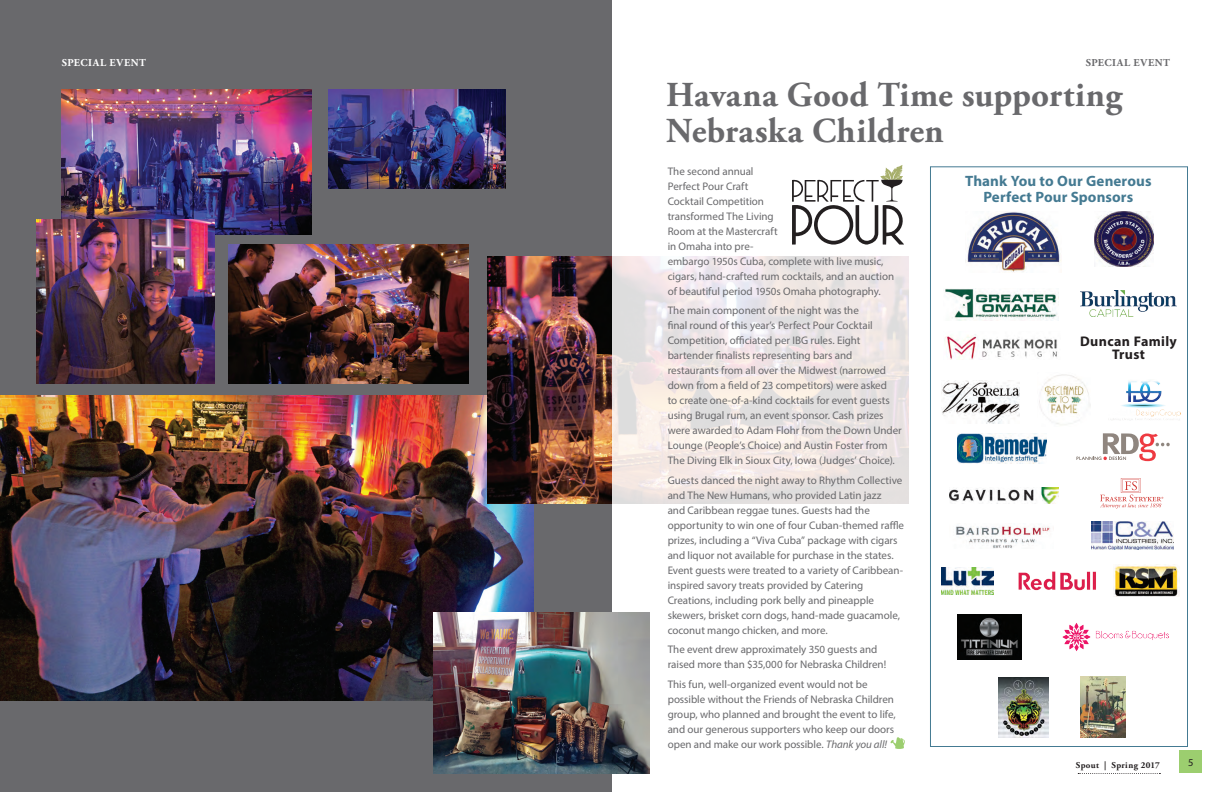
<style>
.page{position:relative;width:1224px;height:792px;background:#fff}
.page>*{position:absolute;margin:0;border:0;box-sizing:border-box;transform-origin:0 0}
.t1{font:700 35px/36px "Adobe Garamond Pro";letter-spacing:.005em;color:#69696c}
.t2{font:700 15px/16px "Myriad Pro";letter-spacing:.01em;color:#447a92;text-align:center}
.t3{font:700 14px/13px "Myriad Pro";letter-spacing:.025em;color:#231f20;text-align:center}
.t4{font:11px/15px "Myriad Pro";letter-spacing:-.005em;color:#69696c}
.t5{font:700 10.5px "Adobe Garamond Pro";letter-spacing:.055em;color:#fff}
.t6{font:700 10.5px "Adobe Garamond Pro";letter-spacing:.055em;color:#69696c}
.t7{font:10.5px "Myriad Pro";color:#231f20}
.t8{font:700 9px "Adobe Garamond Pro";letter-spacing:.04em;color:#231f20}
.s1{font-style:italic}
</style>
<div class="page">
<div style="left:1180px;top:751px;width:22px;height:22px;background:#9cce6f"></div>
<svg style="left:1078px;top:773px;width:82px;height:1px"></svg>
<div style="left:0;top:0;width:612px;height:792px;background:#69696c"></div>
<img style="left:0;top:395px;width:533px;height:305px">
<img style="left:944px;top:334px;width:113px;height:25px">
<img style="left:1080px;top:677px;width:46px;height:61px">
<img style="left:998px;top:677px;width:51px;height:60px">
<svg style="left:792px;top:165px;width:112px;height:80px"></svg>
<img style="left:487px;top:256px;width:125px;height:248px">
<img style="left:329px;top:89px;width:177px;height:100px">
<img style="left:62px;top:89px;width:250px;height:146px">
<img style="left:229px;top:245px;width:240px;height:138px">
<img style="left:433px;top:612px;width:216px;height:162px">
<svg style="left:612px;top:256px;width:296px;height:248px;background:#ede6e5"></svg>
<img style="left:36px;top:220px;width:179px;height:163px">
<div style="left:930px;top:166px;width:258px;height:581px;border:1px solid #447a92"></div>
<img style="left:942px;top:381px;width:77px;height:43px">
<img style="left:1039px;top:374px;width:51px;height:51px">
<img style="left:1110px;top:380px;width:71px;height:40px">
<svg style="left:1077px;top:433px;width:93px;height:28px"></svg>
<img style="left:950px;top:488px;width:108px;height:16px">
<svg style="left:1100px;top:478px;width:63px;height:31px"></svg>
<img style="left:1081px;top:290px;width:95px;height:27px">
<img style="left:955px;top:526px;width:95px;height:23px">
<img style="left:1092px;top:522px;width:81px;height:28px">
<img style="left:941px;top:567px;width:52px;height:27px">
<img style="left:1114px;top:565px;width:66px;height:31px">
<img style="left:957px;top:433px;width:89px;height:30px">
<img style="left:957px;top:614px;width:64px;height:45px">
<img style="left:1062px;top:623px;width:107px;height:28px">
<img style="left:1094px;top:212px;width:60px;height:55px">
<img style="left:967px;top:212px;width:95px;height:60px">
<img style="left:945px;top:289px;width:112px;height:31px">
<svg style="left:890px;top:737px;width:15px;height:12px"></svg>
<img style="left:1018px;top:571px;width:78px;height:20px">
<p class="t5" style="left:62px;top:56px;width:86px">SPECIAL EVENT</p>
<p class="t6" style="left:1086px;top:56px;width:86px">SPECIAL EVENT</p>
<h1 class="t1" style="left:666px;top:78px;width:458px">Havana Good Time supporting<br>Nebraska Children</h1>
<p class="t4" style="left:668px;top:163px;width:228px">The second annual<br>Perfect Pour Craft<br>Cocktail Competition<br>transformed The Living<br>Room at the Mastercraft<br>in Omaha into pre-<br>embargo 1950s Cuba, complete with live music, cigars, hand-crafted rum cocktails, and an auction of beautiful period 1950s Omaha photography.</p>
<p class="t4" style="left:668px;top:303px;width:236px">The main component of the night was the<br>final round of this year’s Perfect Pour Cocktail Competition, officiated per IBG rules. Eight bartender finalists representing bars and restaurants from all over the Midwest (narrowed down from a field of 23 competitors) were asked<br>to create one-of-a-kind cocktails for event guests using Brugal rum, an event sponsor. Cash prizes were awarded to Adam Flohr from the Down Under Lounge (People’s Choice) and Austin Foster from The Diving Elk in Sioux City, Iowa (Judges’ Choice).</p>
<p class="t4" style="left:668px;top:472px;width:238px">Guests danced the night away to Rhythm Collective and The New Humans, who provided Latin jazz<br>and Caribbean reggae tunes. Guests had the opportunity to win one of four Cuban-themed raffle prizes, including a “Viva Cuba” package with cigars and liquor not available for purchase in the states.<br>Event guests were treated to a variety of Caribbean&shy;inspired savory treats provided by Catering Creations, including pork belly and pineapple skewers, brisket corn dogs, hand-made guacamole, coconut mango chicken, and more.</p>
<p class="t4" style="left:668px;top:642px;width:220px">The event drew approximately 350 guests and raised more than $35,000 for Nebraska Children!</p>
<p class="t4" style="left:668px;top:676px;width:230px">This fun, well-organized event would not be possible without the Friends of Nebraska Children group, who planned and brought the event to life, and our generous supporters who keep our doors open and make our work possible. <span class="s1">Thank you all!</span></p>
<h2 class="t2" style="left:965px;top:173px;width:188px">Thank You to Our Generous<br>Perfect Pour Sponsors</h2>
<p class="t3" style="left:1080px;top:335px;width:98px">Duncan Family<br>Trust</p>
<p class="t8" style="left:1076px;top:760px;width:86px">Spout | Spring 2017</p>
<p class="t7" style="left:1188px;top:756px;width:7px">5</p>
</div>
